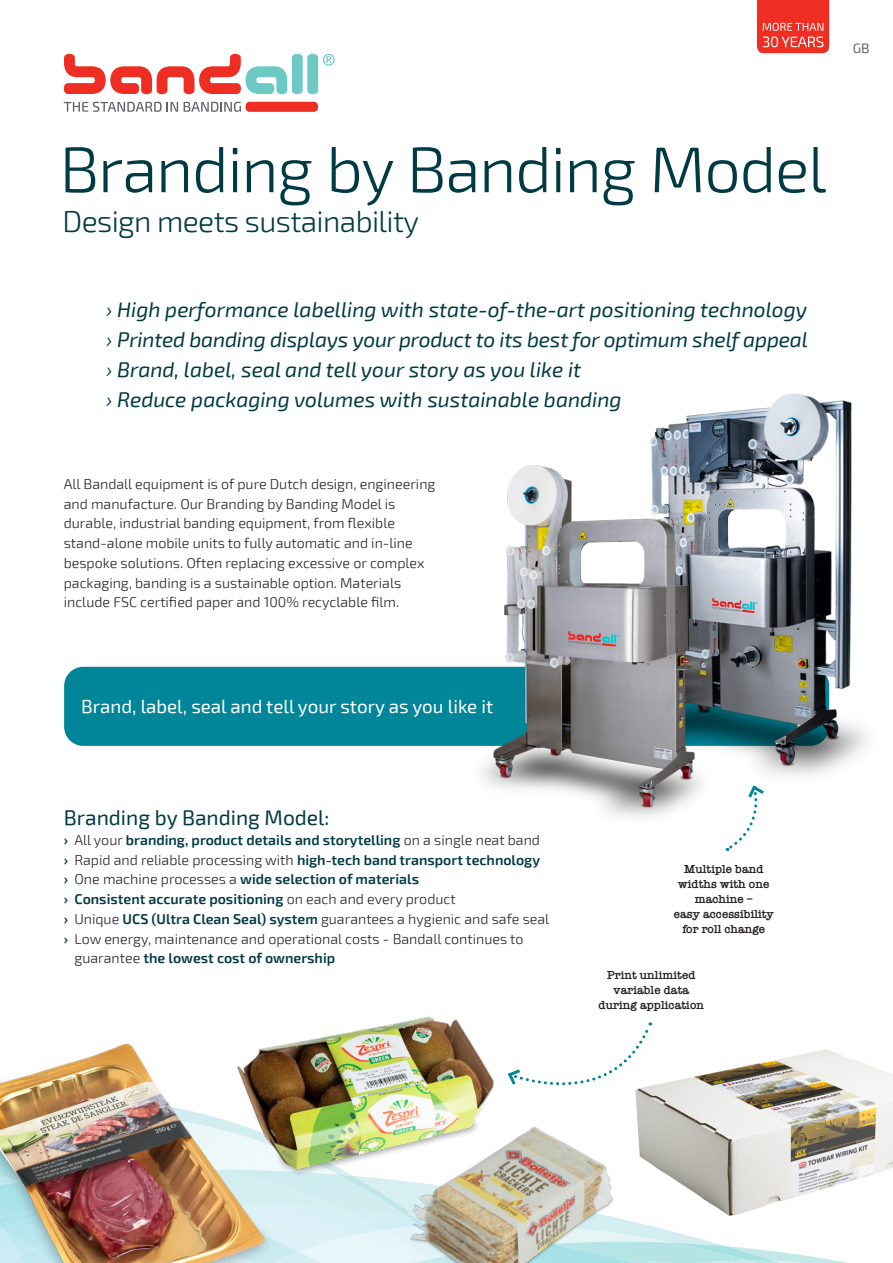
<style>
.page{position:relative;width:893px;height:1263px;background:#fff}
.page>*{position:absolute;margin:0;border:0;box-sizing:border-box;transform-origin:0 0}
.Kop{font:300 64.5px "Exo 2";letter-spacing:-.02em;color:#003a44}
.Kop-2{font:300 30px "Exo 2";letter-spacing:-.02em;color:#003a44}
.Citaten_Bruin{font:italic 21px "Exo 2";color:#003a44}
.Subkop{font:21px "Exo 2";color:#003a44}
.t1{font:18.75px "Exo 2";color:#fff}
.Bodytekst_NL{font:300 14.25px/19.8px "Exo 2";color:#231f20}
.Bodytekst_NL-2{font:600 14.25px "Exo 2";color:#003a44}
.t2{font:13.5px "Exo 2";color:#5e6367}
.t3{font:600 12px/15px "American Typewriter";color:#231f20;text-align:center}
.s1{font-weight:300;color:#231f20}
.s2{font-weight:600;color:#003a44}
</style>
<div class="page">
<div style="left:64px;top:667px;width:765px;height:79px;background:#008599;border-radius:19px"></div>
<svg style="left:725px;top:798px;width:33px;height:53px"></svg>
<svg style="left:64px;top:54px;width:271px;height:40px"></svg>
<svg style="left:64px;top:102px;width:114px;height:10px"></svg>
<svg style="left:184px;top:102px;width:134px;height:10px"></svg>
<svg style="left:757px;top:0;width:72px;height:53px;background:#ef4338"></svg>
<img style="left:0;top:1022px;width:893px;height:241px">
<img style="left:650px;top:393px;width:217px;height:405px">
<img style="left:466px;top:466px;width:247px;height:351px">
<p class="t2" style="left:853px;top:41px;width:18px">GB</p>
<p class="Kop" style="left:60px;top:132px;width:768px">Branding by Banding Model</p>
<p class="Kop-2" style="left:63px;top:204px;width:358px">Design meets sustainability</p>
<p class="Citaten_Bruin" style="left:106px;top:297px;width:702px">› High performance labelling with state-of-the-art positioning technology</p>
<p class="Citaten_Bruin" style="left:106px;top:327px;width:703px">› Printed banding displays your product to its best for optimum shelf appeal</p>
<p class="Citaten_Bruin" style="left:106px;top:357px;width:476px">› Brand, label, seal and tell your story as you like it</p>
<p class="Citaten_Bruin" style="left:106px;top:387px;width:517px">› Reduce packaging volumes with sustainable banding</p>
<p class="Bodytekst_NL" style="left:64px;top:474px;width:373px">All Bandall equipment is of pure Dutch design, engineering and manufacture. Our Branding by Banding Model is durable, industrial banding equipment, from flexible stand-alone mobile units to fully automatic and in-line bespoke solutions. Often replacing excessive or complex packaging, banding is a sustainable option. Materials include FSC certified paper and 100% recyclable film.</p>
<p class="t1" style="left:81px;top:695px;width:414px">Brand, label, seal and tell your story as you like it</p>
<p class="Subkop" style="left:64px;top:805px;width:267px">Branding by Banding Model:</p>
<p class="Bodytekst_NL-2" style="left:64px;top:831px;width:478px">› <span class="s1">All your</span> branding, product details and storytelling <span class="s1">on a single neat band</span></p>
<p class="Bodytekst_NL-2" style="left:64px;top:851px;width:478px">› <span class="s1">Rapid and reliable processing with</span> high-tech band transport technology</p>
<p class="Bodytekst_NL-2" style="left:64px;top:871px;width:357px">› <span class="s1">One machine processes a</span> wide selection of materials</p>
<p class="Bodytekst_NL-2" style="left:64px;top:891px;width:393px">› Consistent accurate positioning <span class="s1">on each and every product</span></p>
<p class="Bodytekst_NL" style="left:64px;top:909px;width:487px"><span class="s2">›</span> Unique <span class="s2">UCS (Ultra Clean Seal) system</span> guarantees a hygienic and safe seal</p>
<p class="Bodytekst_NL" style="left:74px;top:929px;width:451px;text-indent:-11px"><span class="s2">›</span> Low energy, maintenance and operational costs - Bandall continues to guarantee <span class="s2">the lowest cost of ownership</span></p>
<p class="t3" style="left:674px;top:861px;width:102px">Multiple band widths with one machine –<br>easy accessibility for roll change</p>
<p class="t3" style="left:599px;top:967px;width:107px">Print unlimited variable data during application</p>
</div>
